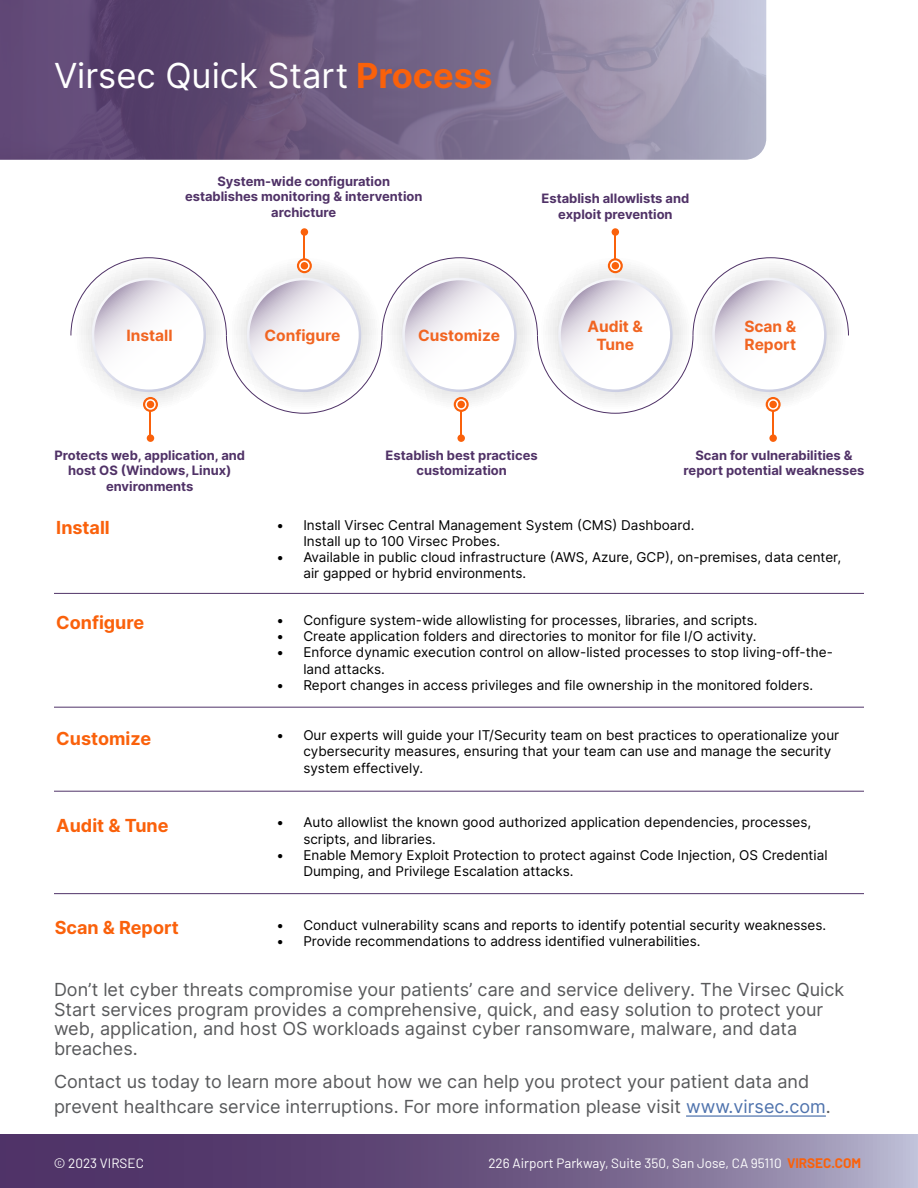
<style>
.page{position:relative;width:918px;height:1188px;background:#fff}
.page>*{position:absolute;margin:0;border:0;box-sizing:border-box;transform-origin:0 0}
.t1{font:34.5px "Inter";color:#fff}
.t2{font:18px/19.5px "Inter";color:#58595b}
.t3{font:700 18px "Inter";color:#fa610b}
.t4{font:700 15.45px/18.6px "Inter";color:#f16522;text-align:center}
.t5{font:13.5px/16.2px "Inter";color:#000}
.t6{font:13.5px "Barlow";color:#fff}
.t7{font:700 12.9px/15.5px "Inter";color:#503267;text-align:center}
.s1{font-weight:700;color:#fa610b}
.s2{color:#4f73ad}
</style>
<div class="page">
<svg style="left:0;top:1134px;width:918px;height:54px;background:#6f5b86"></svg>
<img style="left:0;top:0;width:766px;height:160px">
<hr style="left:686px;top:1115px;width:140px;height:2px;background:#4f73ad">
<hr style="left:54px;top:593px;width:810px;height:1px;background:#503368">
<hr style="left:54px;top:707px;width:810px;height:1px;background:#503368">
<hr style="left:54px;top:791px;width:810px;height:1px;background:#503368">
<hr style="left:54px;top:893px;width:810px;height:1px;background:#503368">
<hr style="left:150px;top:404px;width:1px;height:35px;background:#fa610b">
<div style="left:147px;top:434px;width:7px;height:8px;background:#fa610b;border-radius:50%"></div>
<div style="left:301px;top:228px;width:7px;height:8px;background:#fa610b;border-radius:50%"></div>
<hr style="left:303px;top:231px;width:2px;height:35px;background:#fa610b">
<hr style="left:460px;top:404px;width:2px;height:35px;background:#fa610b">
<div style="left:457px;top:434px;width:8px;height:8px;background:#fa610b;border-radius:50%"></div>
<svg style="left:70px;top:257px;width:779px;height:157px"></svg>
<hr style="left:772px;top:404px;width:2px;height:35px;background:#fa610b">
<svg style="left:766px;top:397px;width:15px;height:15px"></svg>
<svg style="left:768px;top:399px;width:10px;height:11px"></svg>
<div style="left:769px;top:401px;width:8px;height:7px;background:#fa610b;border-radius:50%"></div>
<div style="left:769px;top:434px;width:8px;height:8px;background:#fa610b;border-radius:50%"></div>
<div style="left:612px;top:228px;width:7px;height:8px;background:#fa610b;border-radius:50%"></div>
<hr style="left:614px;top:231px;width:2px;height:35px;background:#fa610b">
<svg style="left:608px;top:258px;width:15px;height:15px"></svg>
<svg style="left:610px;top:260px;width:11px;height:11px"></svg>
<div style="left:612px;top:262px;width:7px;height:7px;background:#fa610b;border-radius:50%"></div>
<h1 class="t1" style="left:54px;top:51px;width:440px">Virsec Quick Start <span class="s1">Process</span></h1>
<p class="t7" style="left:185px;top:173px;width:239px">System-wide configuration establishes monitoring &amp; intervention archicture</p>
<p class="t7" style="left:541px;top:191px;width:149px">Establish allowlists and exploit prevention</p>
<p class="t4" style="left:126px;top:326px;width:48px">Install</p>
<p class="t4" style="left:265px;top:326px;width:77px">Configure</p>
<p class="t4" style="left:418px;top:326px;width:83px">Customize</p>
<p class="t4" style="left:588px;top:316px;width:57px">Audit &amp;<br>Tune</p>
<p class="t4" style="left:744px;top:316px;width:53px;text-align:left">Scan &amp;<br>Report</p>
<p class="t7" style="left:54px;top:447px;width:192px">Protects web, application, and host OS (Windows, Linux) environments</p>
<p class="t7" style="left:386px;top:447px;width:154px">Establish best practices customization</p>
<p class="t7" style="left:684px;top:447px;width:182px">Scan for vulnerabilities &amp; report potential weaknesses</p>
<h2 class="t3" style="left:56px;top:515px;width:55px">Install</h2>
<p class="t5" style="left:303px;top:517px;width:393px;text-indent:-27px">• Install Virsec Central Management System (CMS) Dashboard.<br>Install up to 100 Virsec Probes.</p>
<p class="t5" style="left:303px;top:549px;width:539px;text-indent:-27px">• Available in public cloud infrastructure (AWS, Azure, GCP), on-premises, data center, air gapped or hybrid environments.</p>
<h2 class="t3" style="left:56px;top:610px;width:89px">Configure</h2>
<p class="t5" style="left:276px;top:612px;width:483px">• Configure system-wide allowlisting for processes, libraries, and scripts.</p>
<p class="t5" style="left:276px;top:628px;width:482px">• Create application folders and directories to monitor for file I/O activity.</p>
<p class="t5" style="left:303px;top:644px;width:531px;text-indent:-27px">• Enforce dynamic execution control on allow-listed processes to stop living-off-the&shy;land attacks.</p>
<p class="t5" style="left:276px;top:677px;width:538px">• Report changes in access privileges and file ownership in the monitored folders.</p>
<h2 class="t3" style="left:56px;top:725px;width:96px">Customize</h2>
<p class="t5" style="left:303px;top:727px;width:537px;text-indent:-27px">• Our experts will guide your IT/Security team on best practices to operationalize your cybersecurity measures, ensuring that your team can use and manage the security system effectively.</p>
<h2 class="t3" style="left:56px;top:812px;width:114px">Audit &amp; Tune</h2>
<p class="t5" style="left:303px;top:814px;width:509px;text-indent:-27px">• Auto allowlist the known good authorized application dependencies, processes, scripts, and libraries.</p>
<p class="t5" style="left:303px;top:846px;width:526px;text-indent:-27px">• Enable Memory Exploit Protection to protect against Code Injection, OS Credential<br>Dumping, and Privilege Escalation attacks.</p>
<h2 class="t3" style="left:55px;top:914px;width:126px">Scan &amp; Report</h2>
<p class="t5" style="left:276px;top:916px;width:551px">• Conduct vulnerability scans and reports to identify potential security weaknesses.</p>
<p class="t5" style="left:276px;top:933px;width:426px">• Provide recommendations to address identified vulnerabilities.</p>
<p class="t2" style="left:54px;top:979px;width:792px">Don’t let cyber threats compromise your patients’ care and service delivery. The Virsec Quick Start services program provides a comprehensive, quick, and easy solution to protect your web, application, and host OS workloads against cyber ransomware, malware, and data breaches.</p>
<h2 class="t2" style="left:54px;top:1068px;width:778px;line-height:25.5px">Contact us today to learn more about how we can help you protect your patient data and prevent healthcare service interruptions. For more information please visit <span class="s2">www.virsec.com</span>.</h2>
<p class="t6" style="left:54px;top:1153px;width:92px">© 2023 VIRSEC</p>
<p class="t6" style="left:488px;top:1153px;width:374px">226 Airport Parkway, Suite 350, San Jose, CA 95110 <span class="s1">VIRSEC.COM</span></p>
</div>
